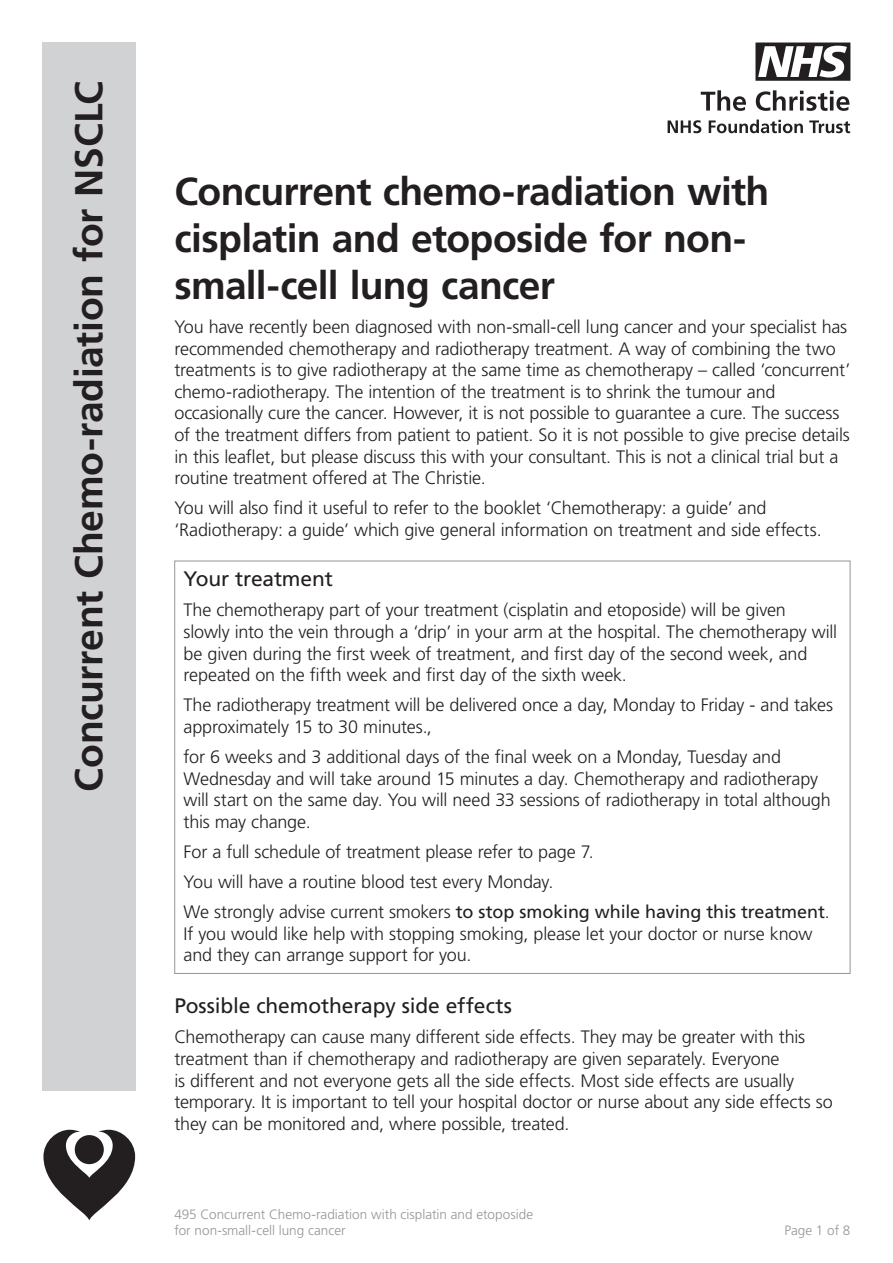
<style>
.page{position:relative;width:893px;height:1263px;background:#fff}
.page>*{position:absolute;margin:0;border:0;box-sizing:border-box;transform-origin:0 0}
.t1{font:700 39px/47px "Frutiger";letter-spacing:-.015em;color:#231f20}
.t2{font:21px "Frutiger";letter-spacing:-.005em;color:#231f20}
.t3{font:300 18px/21.6px "Frutiger";letter-spacing:-.01em;color:#231f20}
.t4{font:300 13.5px/16.2px "Frutiger";color:#939598}
.s1{font-weight:400}
</style>
<div class="page">
<svg style="left:668px;top:120px;width:182px;height:13px"></svg>
<svg style="left:701px;top:90px;width:148px;height:21px"></svg>
<svg style="left:755px;top:43px;width:95px;height:38px"></svg>
<svg style="left:43px;top:1130px;width:92px;height:90px"></svg>
<div style="left:75px;top:1135px;width:29px;height:29px;background:#231f20;border-radius:50%"></div>
<div style="left:43px;top:43px;width:93px;height:1048px;background:#d1d2d4"></div>
<h1 class="t1" style="left:65px;top:791px;width:712px;rotate:-90deg">Concurrent Chemo-radiation for NSCLC</h1>
<h1 class="t1" style="left:174px;top:167px;width:597px">Concurrent chemo-radiation with cisplatin and etoposide for non&shy;small-cell lung cancer</h1>
<p class="t3" style="left:174px;top:316px;width:678px">You have recently been diagnosed with non-small-cell lung cancer and your specialist has recommended chemotherapy and radiotherapy treatment. A way of combining the two treatments is to give radiotherapy at the same time as chemotherapy – called ‘concurrent’ chemo-radiotherapy. The intention of the treatment is to shrink the tumour and occasionally cure the cancer. However, it is not possible to guarantee a cure. The success of the treatment differs from patient to patient. So it is not possible to give precise details in this leaflet, but please discuss this with your consultant. This is not a clinical trial but a routine treatment offered at The Christie.</p>
<p class="t3" style="left:174px;top:497px;width:649px">You will also find it useful to refer to the booklet ‘Chemotherapy: a guide’ and ‘Radiotherapy: a guide’ which give general information on treatment and side effects.</p>
<p class="t2" style="left:184px;top:567px;width:151px">Your treatment</p>
<p class="t3" style="left:184px;top:599px;width:655px">The chemotherapy part of your treatment (cisplatin and etoposide) will be given<br>slowly into the vein through a ‘drip’ in your arm at the hospital. The chemotherapy will be given during the first week of treatment, and first day of the second week, and repeated on the fifth week and first day of the sixth week.</p>
<p class="t3" style="left:184px;top:694px;width:651px">The radiotherapy treatment will be delivered once a day, Monday to Friday - and takes approximately 15 to 30 minutes.,</p>
<p class="t3" style="left:184px;top:746px;width:649px">for 6 weeks and 3 additional days of the final week on a Monday, Tuesday and Wednesday and will take around 15 minutes a day. Chemotherapy and radiotherapy will start on the same day. You will need 33 sessions of radiotherapy in total although this may change.</p>
<p class="t3" style="left:184px;top:836px;width:648px;line-height:30.2px">For a full schedule of treatment please refer to page 7.<br>You will have a routine blood test every Monday.<br>We strongly advise current smokers <span class="s1">to stop smoking while having this treatment</span>.</p>
<p class="t3" style="left:184px;top:922px;width:630px">If you would like help with stopping smoking, please let your doctor or nurse know and they can arrange support for you.</p>
<p class="t2" style="left:174px;top:993px;width:339px">Possible chemotherapy side effects</p>
<p class="t3" style="left:174px;top:1026px;width:660px">Chemotherapy can cause many different side effects. They may be greater with this treatment than if chemotherapy and radiotherapy are given separately. Everyone<br>is different and not everyone gets all the side effects. Most side effects are usually temporary. It is important to tell your hospital doctor or nurse about any side effects so they can be monitored and, where possible, treated.</p>
<p class="t4" style="left:174px;top:1206px;width:360px">495 Concurrent Chemo-radiation with cisplatin and etoposide for non-small-cell lung cancer</p>
<p class="t4" style="left:784px;top:1222px;width:68px">Page 1 of 8</p>
</div>
